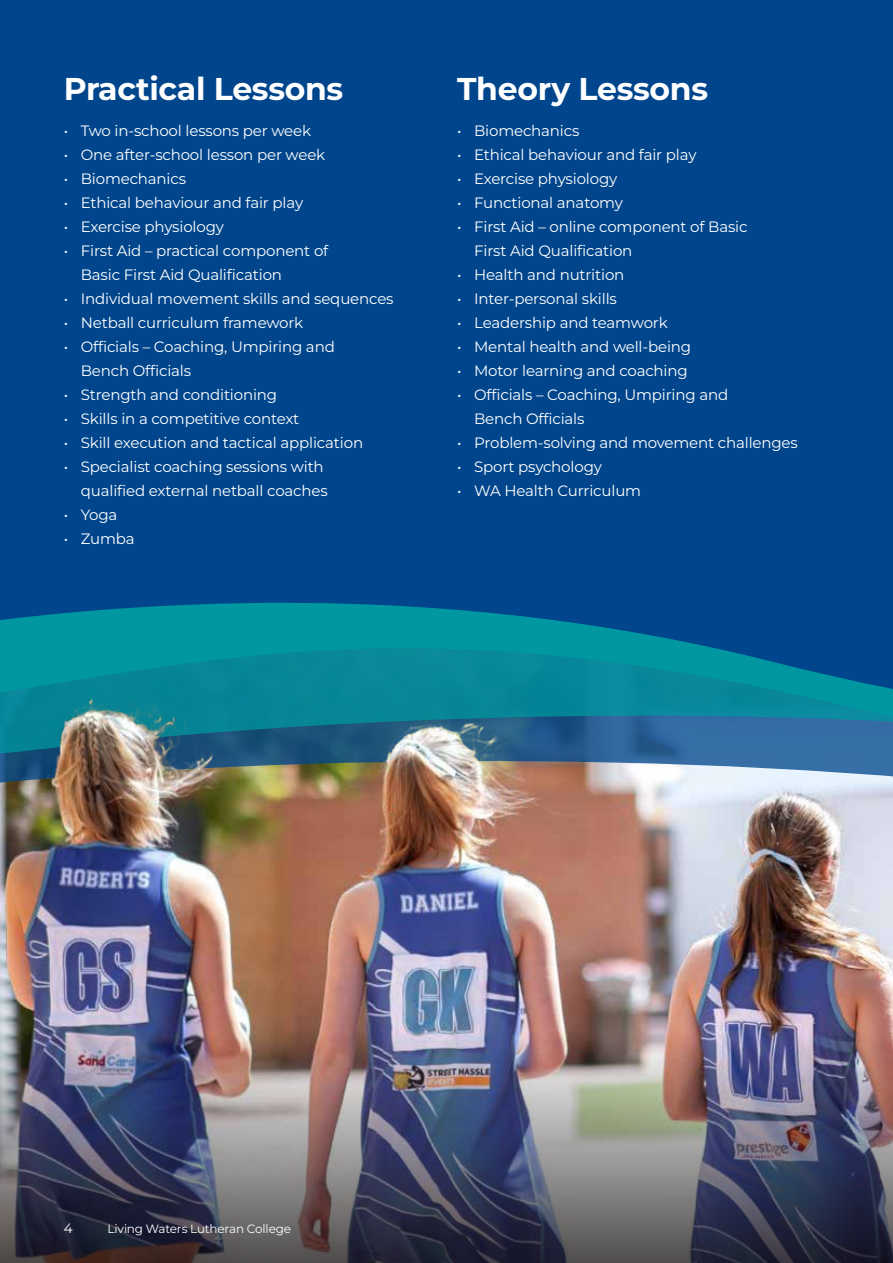
<style>
.page{position:relative;width:893px;height:1263px;background:#fff}
.page>*{position:absolute;margin:0;border:0;box-sizing:border-box;transform-origin:0 0}
.t1{font:700 31.5px "Montserrat";letter-spacing:-.01em;color:#fff}
.t2{font:15px/24px "Montserrat";letter-spacing:-.01em;color:#fff}
.t3{font:13.5px "Montserrat";color:#fff}
.t4{font:12px "Montserrat";letter-spacing:-.015em;color:#fff}
</style>
<div class="page">
<img style="left:0;top:969px;width:893px;height:62px">
<img style="left:0;top:1031px;width:893px;height:232px">
<div style="left:0;top:0;width:893px;height:647px;background:#01468c"></div>
<img style="left:0;top:647px;width:893px;height:322px">
<h1 class="t1" style="left:64px;top:68px;width:281px">Practical Lessons</h1>
<p class="t2" style="left:64px;top:118px;width:249px">• Two in-school lessons per week</p>
<p class="t2" style="left:64px;top:142px;width:263px">• One after-school lesson per week</p>
<p class="t2" style="left:64px;top:166px;width:124px">• Biomechanics</p>
<p class="t2" style="left:64px;top:190px;width:241px">• Ethical behaviour and fair play</p>
<p class="t2" style="left:64px;top:214px;width:162px">• Exercise physiology</p>
<p class="t2" style="left:81px;top:238px;width:249px;text-indent:-17px">• First Aid – practical component of<br>Basic First Aid Qualification</p>
<p class="t2" style="left:64px;top:286px;width:331px">• Individual movement skills and sequences</p>
<p class="t2" style="left:64px;top:310px;width:241px">• Netball curriculum framework</p>
<p class="t2" style="left:81px;top:334px;width:256px;text-indent:-17px">• Officials – Coaching, Umpiring and<br>Bench Officials</p>
<p class="t2" style="left:64px;top:382px;width:215px">• Strength and conditioning</p>
<p class="t2" style="left:64px;top:406px;width:237px">• Skills in a competitive context</p>
<p class="t2" style="left:64px;top:430px;width:301px">• Skill execution and tactical application</p>
<p class="t2" style="left:64px;top:454px;width:265px;text-align:right">• Specialist coaching sessions with qualified external netball coaches</p>
<p class="t2" style="left:64px;top:502px;width:55px">• Yoga</p>
<p class="t2" style="left:64px;top:526px;width:73px">• Zumba</p>
<h1 class="t1" style="left:457px;top:68px;width:252px">Theory Lessons</h1>
<p class="t2" style="left:457px;top:118px;width:124px">• Biomechanics</p>
<p class="t2" style="left:457px;top:142px;width:241px">• Ethical behaviour and fair play</p>
<p class="t2" style="left:457px;top:166px;width:162px">• Exercise physiology</p>
<p class="t2" style="left:457px;top:190px;width:167px">• Functional anatomy</p>
<p class="t2" style="left:474px;top:214px;width:275px;text-indent:-17px">• First Aid – online component of Basic<br>First Aid Qualification</p>
<p class="t2" style="left:457px;top:262px;width:169px">• Health and nutrition</p>
<p class="t2" style="left:457px;top:286px;width:161px">• Inter-personal skills</p>
<p class="t2" style="left:457px;top:310px;width:212px">• Leadership and teamwork</p>
<p class="t2" style="left:457px;top:334px;width:236px">• Mental health and well-being</p>
<p class="t2" style="left:457px;top:358px;width:232px">• Motor learning and coaching</p>
<p class="t2" style="left:474px;top:382px;width:256px;text-indent:-17px">• Officials – Coaching, Umpiring and<br>Bench Officials</p>
<p class="t2" style="left:457px;top:430px;width:342px">• Problem-solving and movement challenges</p>
<p class="t2" style="left:457px;top:454px;width:146px">• Sport psychology</p>
<p class="t2" style="left:457px;top:478px;width:186px">• WA Health Curriculum</p>
<p class="t3" style="left:64px;top:1219px;width:10px">4</p>
<p class="t4" style="left:107px;top:1221px;width:185px">Living Waters Lutheran College</p>
</div>
